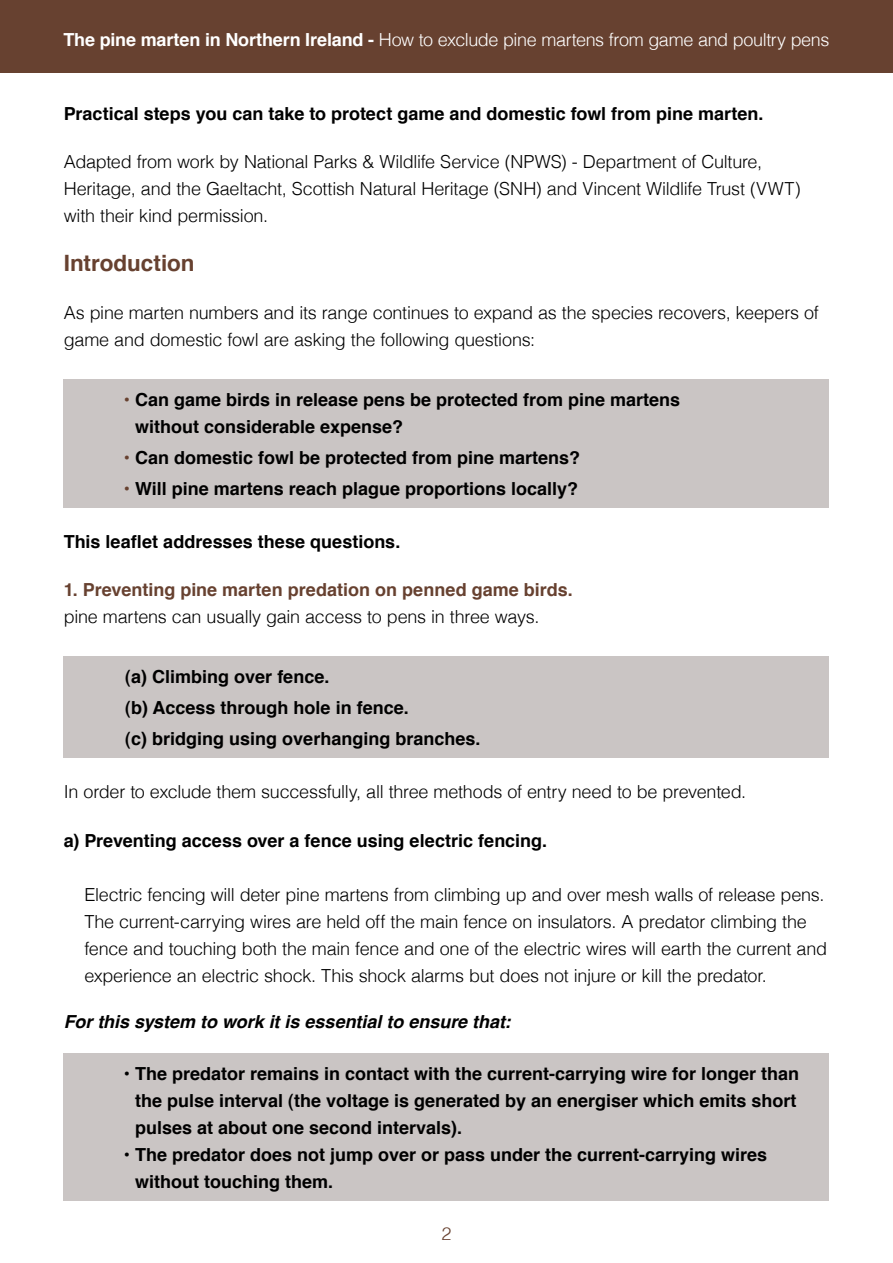
<style>
.page{position:relative;width:893px;height:1263px;background:#fff}
.page>*{position:absolute;margin:0;border:0;box-sizing:border-box;transform-origin:0 0}
.t1{font:700 22.5px "Helvetica";letter-spacing:-.005em;color:#674130}
.t2{font:300 18px/27px "Helvetica";letter-spacing:-.015em;color:#000}
.t3{font:700 18px/27px "Helvetica";color:#000}
.t4{font:700 18px/27px "Helvetica";color:#674130}
.t5{font:300 18px "Helvetica";letter-spacing:-.025em;color:#fff}
.t6{font:italic 700 18px "Helvetica";letter-spacing:-.005em;color:#000}
.t7{font:300 18px "Helvetica";color:#674130}
.s1{font-weight:700}
.s2{color:#674130}
.s3{font-weight:300;color:#000}
</style>
<div class="page">
<div style="left:0;top:0;width:893px;height:72px;background:#674130"></div>
<div style="left:64px;top:379px;width:765px;height:129px;background:#cac5c4"></div>
<div style="left:64px;top:656px;width:765px;height:102px;background:#cac5c4"></div>
<div style="left:64px;top:1053px;width:765px;height:147px;background:#cac5c4"></div>
<p class="t5" style="left:63px;top:24px;width:767px"><span class="s1">The pine marten in Northern Ireland -</span> How to exclude pine martens from game and poultry pens</p>
<p class="t3" style="left:64px;top:99px;width:701px">Practical steps you can take to protect game and domestic fowl from pine marten.</p>
<p class="t2" style="left:64px;top:147px;width:738px">Adapted from work by National Parks &amp; Wildlife Service (NPWS) - Department of Culture,<br>Heritage, and the Gaeltacht, Scottish Natural Heritage (SNH) and Vincent Wildlife Trust (VWT) with their kind permission.</p>
<p class="t1" style="left:64px;top:242px;width:132px">Introduction</p>
<p class="t2" style="left:64px;top:298px;width:757px">As pine marten numbers and its range continues to expand as the species recovers, keepers of game and domestic fowl are asking the following questions:</p>
<p class="t3" style="left:135px;top:385px;width:547px;text-indent:-11px"><span class="s2">•</span> Can game birds in release pens be protected from pine martens without considerable expense?</p>
<p class="t3" style="left:124px;top:443px;width:458px"><span class="s2">•</span> Can domestic fowl be protected from pine martens?</p>
<p class="t3" style="left:124px;top:474px;width:456px"><span class="s2">•</span> Will pine martens reach plague proportions locally?</p>
<p class="t3" style="left:64px;top:527px;width:338px">This leaflet addresses these questions.</p>
<p class="t4" style="left:64px;top:575px;width:511px">1. Preventing pine marten predation on penned game birds. <span class="s3">pine martens can usually gain access to pens in three ways.</span></p>
<p class="t3" style="left:125px;top:662px;width:206px">(a) Climbing over fence.</p>
<p class="t3" style="left:125px;top:693px;width:285px">(b) Access through hole in fence.</p>
<p class="t3" style="left:125px;top:725px;width:357px">(c) bridging using overhanging branches.</p>
<p class="t2" style="left:64px;top:777px;width:684px">In order to exclude them successfully, all three methods of entry need to be prevented.</p>
<p class="t3" style="left:64px;top:826px;width:485px">a) Preventing access over a fence using electric fencing.</p>
<p class="t2" style="left:84px;top:879px;width:744px">Electric fencing will deter pine martens from climbing up and over mesh walls of release pens.<br>The current-carrying wires are held off the main fence on insulators. A predator climbing the fence and touching both the main fence and one of the electric wires will earth the current and experience an electric shock. This shock alarms but does not injure or kill the predator.</p>
<p class="t6" style="left:64px;top:1006px;width:448px">For this system to work it is essential to ensure that:</p>
<p class="t3" style="left:135px;top:1059px;width:666px;text-indent:-11px">• The predator remains in contact with the current-carrying wire for longer than the pulse interval (the voltage is generated by an energiser which emits short pulses at about one second intervals).</p>
<p class="t3" style="left:135px;top:1140px;width:634px;text-indent:-11px">• The predator does not jump over or pass under the current-carrying wires without touching them.</p>
<p class="t7" style="left:441px;top:1219px;width:12px">2</p>
</div>
